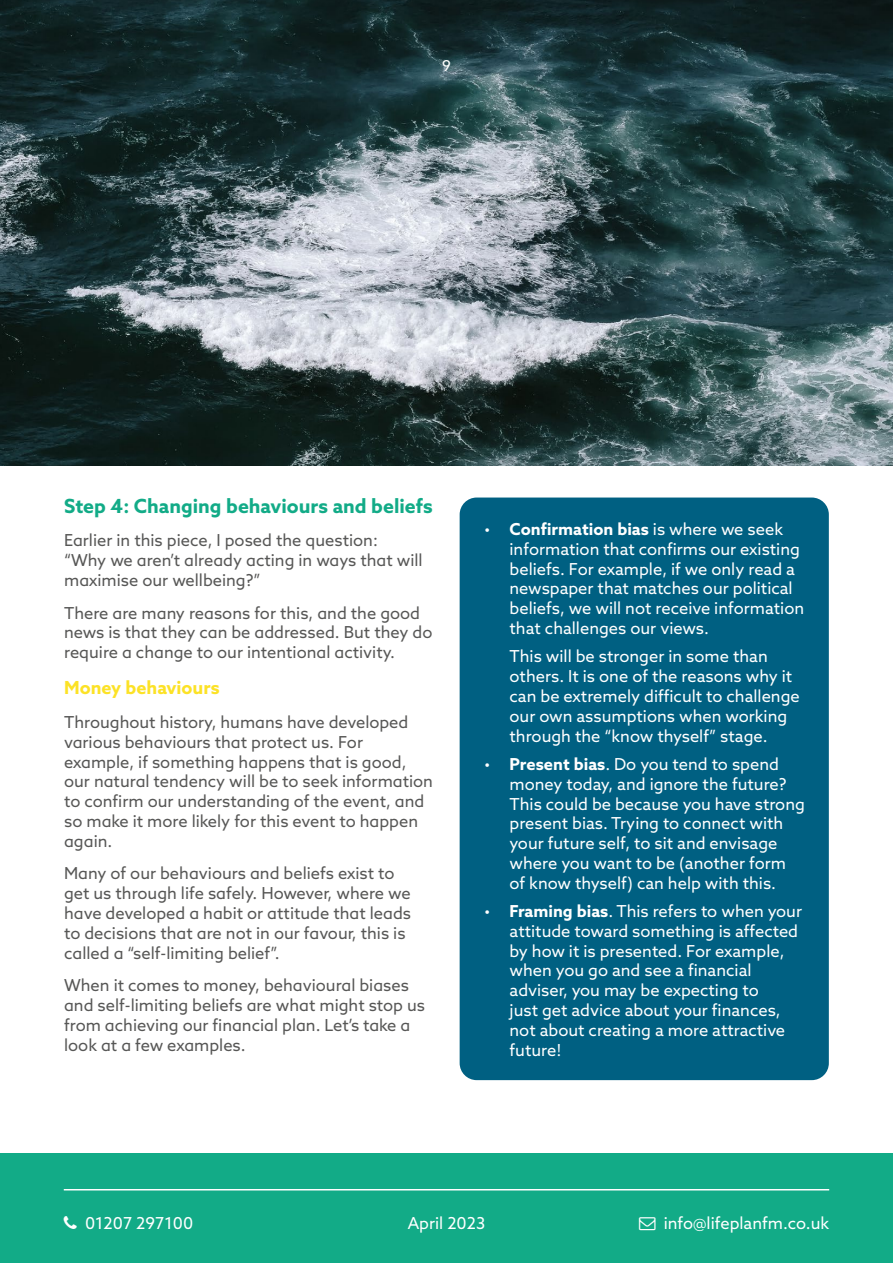
<style>
.page{position:relative;width:893px;height:1263px;background:#fff}
.page>*{position:absolute;margin:0;border:0;box-sizing:border-box;transform-origin:0 0}
.t1{font:700 19.5px "Azo Sans";color:#12ab87}
.t2{font:700 18px "Azo Sans";color:#fce226}
.t3{font:16.5px/19.8px "Azo Sans";color:#fff}
.t4{font:16.5px/19.8px "Azo Sans";color:#575756}
.t5{font:15px "Azo Sans";color:#fff}
.s1{font-weight:700}
</style>
<div class="page">
<img style="left:0;top:0;width:893px;height:466px">
<div style="left:0;top:1153px;width:893px;height:110px;background:#12ab87"></div>
<hr style="left:64px;top:1189px;width:765px;height:1px;background:#fff">
<div style="left:460px;top:497px;width:369px;height:583px;background:#006082;border-radius:17px"></div>
<p class="t5" style="left:442px;top:56px;width:10px">9</p>
<p class="t1" style="left:64px;top:493px;width:370px">Step 4: Changing behaviours and beliefs</p>
<p class="t4" style="left:64px;top:530px;width:360px">Earlier in this piece, I posed the question: “Why we aren’t already acting in ways that will maximise our wellbeing?”</p>
<p class="t4" style="left:64px;top:603px;width:370px">There are many reasons for this, and the good news is that they can be addressed. But they do require a change to our intentional activity.</p>
<p class="t2" style="left:64px;top:675px;width:157px">Money behaviours</p>
<p class="t4" style="left:64px;top:712px;width:370px">Throughout history, humans have developed various behaviours that protect us. For example, if something happens that is good, our natural tendency will be to seek information to confirm our understanding of the event, and so make it more likely for this event to happen again.</p>
<p class="t4" style="left:64px;top:863px;width:349px">Many of our behaviours and beliefs exist to get us through life safely. However, where we have developed a habit or attitude that leads to decisions that are not in our favour, this is called a “self-limiting belief”.</p>
<p class="t4" style="left:64px;top:975px;width:362px">When it comes to money, behavioural biases and self-limiting beliefs are what might stop us from achieving our financial plan. Let’s take a look at a few examples.</p>
<p class="t3" style="left:510px;top:519px;width:296px;text-indent:-26px">• <span class="s1">Confirmation bias</span> is where we seek information that confirms our existing beliefs. For example, if we only read a newspaper that matches our political beliefs, we will not receive information that challenges our views.</p>
<p class="t3" style="left:510px;top:646px;width:292px">This will be stronger in some than others. It is one of the reasons why it can be extremely difficult to challenge our own assumptions when working through the “know thyself” stage.</p>
<p class="t3" style="left:510px;top:754px;width:297px;text-indent:-26px">• <span class="s1">Present bias</span>. Do you tend to spend money today, and ignore the future?<br>This could be because you have strong present bias. Trying to connect with your future self, to sit and envisage where you want to be (another form of know thyself) can help with this.</p>
<p class="t3" style="left:510px;top:901px;width:294px;text-indent:-26px">• <span class="s1">Framing bias</span>. This refers to when your attitude toward something is affected by how it is presented. For example, when you go and see a financial adviser, you may be expecting to<br>just get advice about your finances, not about creating a more attractive future!</p>
<p class="t3" style="left:85px;top:1213px;width:110px">01207 297100</p>
<p class="t3" style="left:664px;top:1213px;width:167px">info@lifeplanfm.co.uk</p>
<p class="t3" style="left:408px;top:1213px;width:79px">April 2023</p>
</div>
